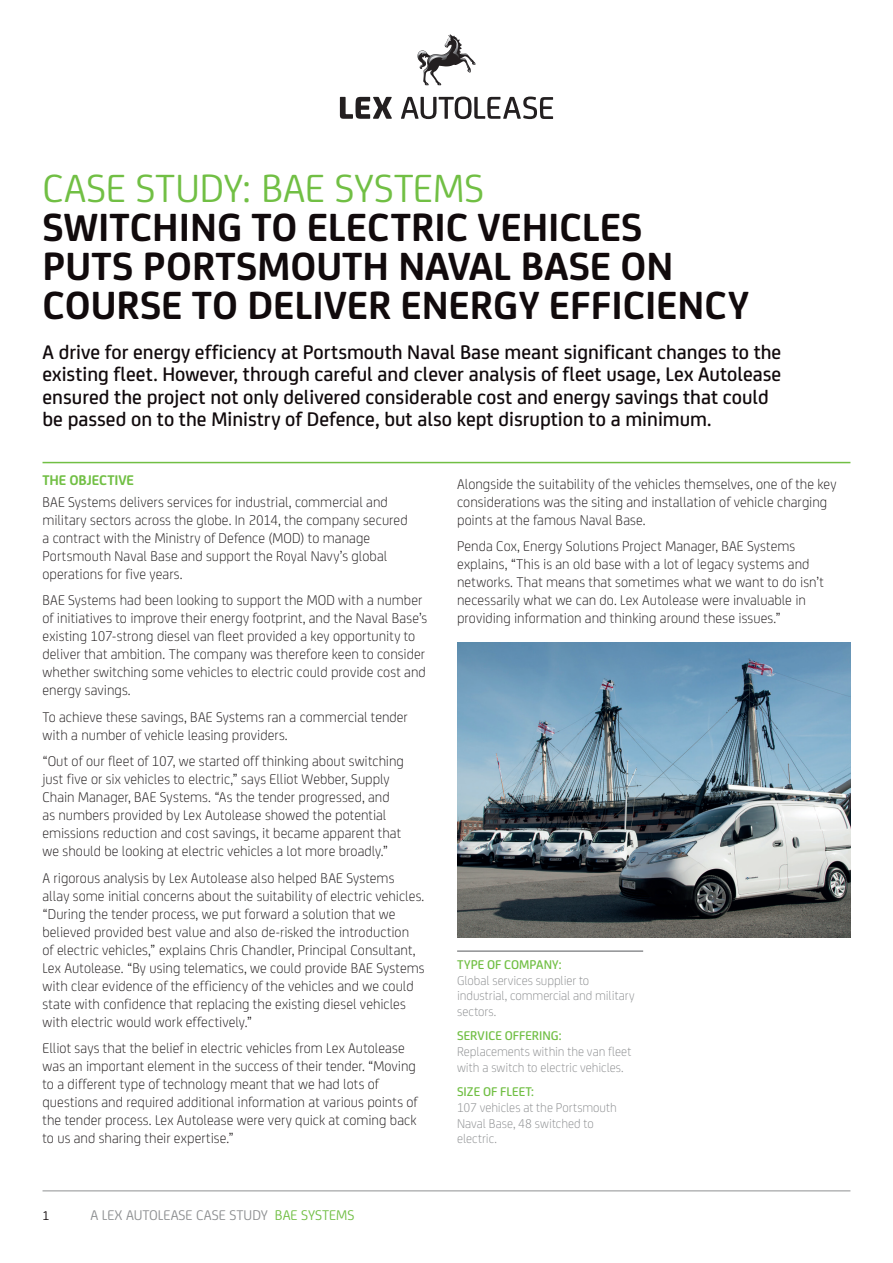
<style>
.page{position:relative;width:893px;height:1263px;background:#fff}
.page>*{position:absolute;margin:0;border:0;box-sizing:border-box;transform-origin:0 0}
.t1{font:700 42px/39px "Lex Joey";color:#110a0c}
.t2{font:42px "Lex Joey";color:#71bf44}
.t3{font:500 21px/22.5px "Lex Joey";color:#110a0c}
.t4{font:300 15px/18px "Lex Joey";letter-spacing:.005em;color:#231f20}
.t5{font:15px "Lex Joey";color:#8e9092}
.t6{font:700 15px "Lex Joey";letter-spacing:-.01em;color:#71bf44}
.t7{font:300 13.5px/15.8px "Lex Joey";color:#8e9092}
.t8{font:500 13.5px "Lex Joey";color:#71bf44}
.t9{font:13.5px "Lex Joey";color:#110a0c}
.s1{color:#71bf44}
</style>
<div class="page">
<hr style="left:43px;top:1190px;width:807px;height:1px;background:#8e9092">
<svg style="left:340px;top:97px;width:52px;height:22px"></svg>
<svg style="left:401px;top:97px;width:152px;height:22px"></svg>
<img style="left:417px;top:34px;width:35px;height:35px">
<svg style="left:469px;top:62px;width:6px;height:10px"></svg>
<svg style="left:419px;top:38px;width:41px;height:25px"></svg>
<hr style="left:43px;top:462px;width:807px;height:1px;background:#71bf44">
<hr style="left:457px;top:950px;width:186px;height:2px;background:#8e9092">
<img style="left:457px;top:642px;width:393px;height:295px">
<h1 class="t2" style="left:43px;top:158px;width:443px">CASE STUDY: BAE SYSTEMS</h1>
<h1 class="t1" style="left:43px;top:204px;width:708px">SWITCHING TO ELECTRIC VEHICLES<br>PUTS PORTSMOUTH NAVAL BASE ON<br>COURSE TO DELIVER ENERGY EFFICIENCY</h1>
<p class="t3" style="left:43px;top:339px;width:740px">A drive for energy efficiency at Portsmouth Naval Base meant significant changes to the existing fleet. However, through careful and clever analysis of fleet usage, Lex Autolease ensured the project not only delivered considerable cost and energy savings that could be passed on to the Ministry of Defence, but also kept disruption to a minimum.</p>
<p class="t6" style="left:43px;top:468px;width:93px">THE OBJECTIVE</p>
<p class="t4" style="left:43px;top:492px;width:367px">BAE Systems delivers services for industrial, commercial and military sectors across the globe. In 2014, the company secured a contract with the Ministry of Defence (MOD) to manage Portsmouth Naval Base and support the Royal Navy’s global operations for five years.</p>
<p class="t4" style="left:43px;top:590px;width:386px">BAE Systems had been looking to support the MOD with a number of initiatives to improve their energy footprint, and the Naval Base’s existing 107-strong diesel van fleet provided a key opportunity to deliver that ambition. The company was therefore keen to consider whether switching some vehicles to electric could provide cost and energy savings.</p>
<p class="t4" style="left:43px;top:707px;width:367px">To achieve these savings, BAE Systems ran a commercial tender with a number of vehicle leasing providers.</p>
<p class="t4" style="left:43px;top:751px;width:363px">“Out of our fleet of 107, we started off thinking about switching just five or six vehicles to electric,” says Elliot Webber, Supply Chain Manager, BAE Systems. “As the tender progressed, and as numbers provided by Lex Autolease showed the potential emissions reduction and cost savings, it became apparent that we should be looking at electric vehicles a lot more broadly.”</p>
<p class="t4" style="left:43px;top:868px;width:383px">A rigorous analysis by Lex Autolease also helped BAE Systems allay some initial concerns about the suitability of electric vehicles. “During the tender process, we put forward a solution that we believed provided best value and also de-risked the introduction<br>of electric vehicles,” explains Chris Chandler, Principal Consultant, Lex Autolease. “By using telematics, we could provide BAE Systems with clear evidence of the efficiency of the vehicles and we could state with confidence that replacing the existing diesel vehicles with electric would work effectively.”</p>
<p class="t4" style="left:43px;top:1038px;width:376px">Elliot says that the belief in electric vehicles from Lex Autolease was an important element in the success of their tender. “Moving to a different type of technology meant that we had lots of questions and required additional information at various points of the tender process. Lex Autolease were very quick at coming back to us and sharing their expertise.”</p>
<p class="t9" style="left:43px;top:1206px;width:9px">1</p>
<p class="t5" style="left:90px;top:1205px;width:266px">A LEX AUTOLEASE CASE STUDY <span class="s1">BAE SYSTEMS</span></p>
<p class="t4" style="left:457px;top:474px;width:381px">Alongside the suitability of the vehicles themselves, one of the key considerations was the siting and installation of vehicle charging points at the famous Naval Base.</p>
<p class="t4" style="left:457px;top:536px;width:368px">Penda Cox, Energy Solutions Project Manager, BAE Systems explains, “This is an old base with a lot of legacy systems and networks. That means that sometimes what we want to do isn’t necessarily what we can do. Lex Autolease were invaluable in providing information and thinking around these issues.”</p>
<p class="t8" style="left:457px;top:954px;width:106px">TYPE OF COMPANY:</p>
<p class="t7" style="left:457px;top:971px;width:179px">Global services supplier to industrial, commercial and military sectors.</p>
<p class="t8" style="left:457px;top:1026px;width:106px">SERVICE OFFERING:</p>
<p class="t7" style="left:457px;top:1043px;width:176px">Replacements within the van fleet with a switch to electric vehicles.</p>
<p class="t8" style="left:457px;top:1082px;width:78px">SIZE OF FLEET:</p>
<p class="t7" style="left:457px;top:1099px;width:161px">107 vehicles at the Portsmouth<br>Naval Base, 48 switched to electric.</p>
</div>
